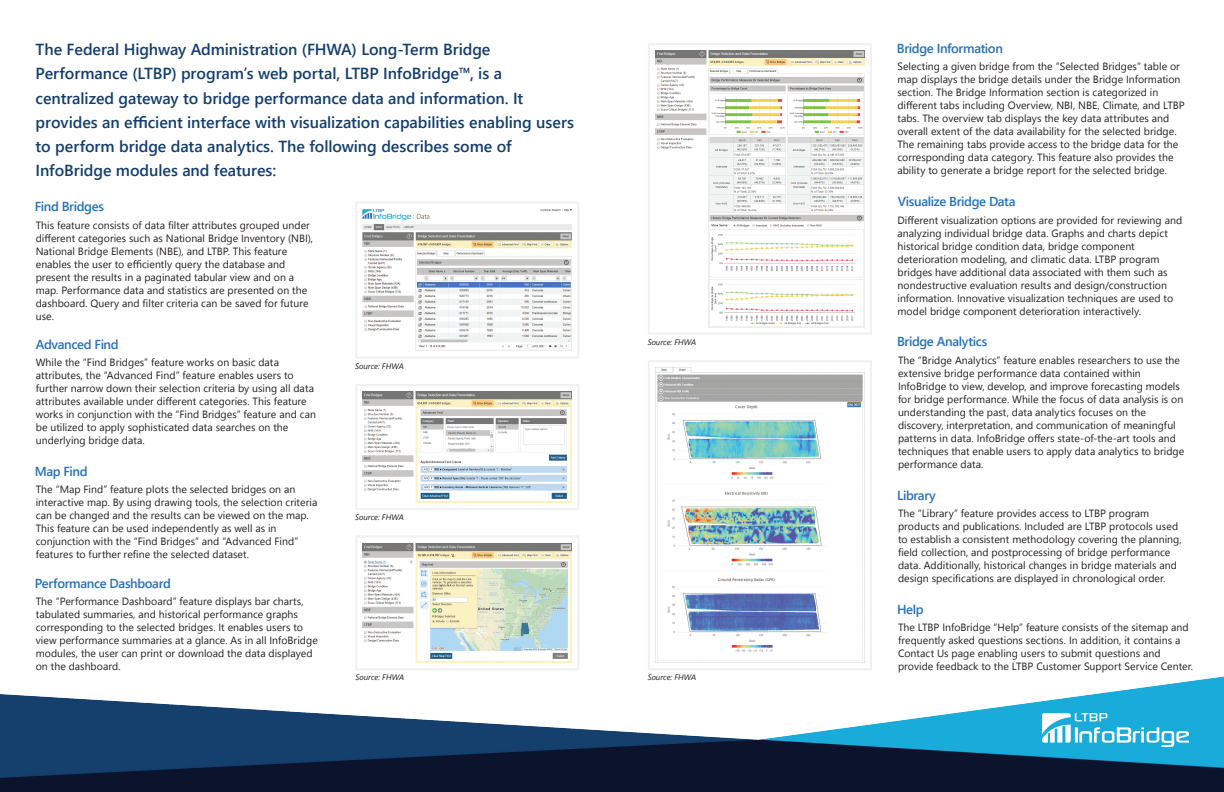
<style>
.page{position:relative;width:1224px;height:792px;background:#fff}
.page>*{position:absolute;margin:0;border:0;box-sizing:border-box;transform-origin:0 0}
.t1{font:600 16px/24.3px "Segoe UI";letter-spacing:-.005em;color:#143e6f}
.t2{font:600 13px "Segoe UI";letter-spacing:-.03em;color:#2570b8}
.t3{font:10.5px/13px "Segoe UI";color:#231f20}
.t4{font:italic 8px "Segoe UI";color:#231f20}
</style>
<div class="page">
<div style="left:355px;top:202px;width:224px;height:157px;border:2px solid #eff0f0"></div>
<div style="left:355px;top:384px;width:224px;height:126px;border:2px solid #eff0f0"></div>
<img style="left:363px;top:543px;width:209px;height:120px">
<div style="left:355px;top:535px;width:224px;height:135px;border:2px solid #eff0f0"></div>
<img style="left:363px;top:210px;width:209px;height:141px">
<img style="left:363px;top:392px;width:209px;height:110px">
<img style="left:655px;top:51px;width:209px;height:276px">
<div style="left:648px;top:43px;width:224px;height:292px;border:2px solid #eff0f0"></div>
<img style="left:655px;top:368px;width:209px;height:295px">
<div style="left:648px;top:360px;width:224px;height:310px;border:2px solid #eff0f0"></div>
<img style="left:0;top:676px;width:1224px;height:116px">
<img style="left:1043px;top:714px;width:146px;height:33px">
<h2 class="t1" style="left:36px;top:37px;width:540px">The Federal Highway Administration (FHWA) Long-Term Bridge Performance (LTBP) program’s web portal, LTBP InfoBridge™, is a centralized gateway to bridge performance data and information. It provides an efficient interface with visualization capabilities enabling users to perform bridge data analytics. The following describes some of InfoBridge modules and features:</h2>
<h3 class="t2" style="left:35px;top:196px;width:71px">Find Bridges</h3>
<p class="t3" style="left:36px;top:218px;width:279px">This feature consists of data filter attributes grouped under different categories such as National Bridge Inventory (NBI), National Bridge Elements (NBE), and LTBP. This feature enables the user to efficiently query the database and present the results in a paginated tabular view and on a map. Performance data and statistics are presented on the dashboard. Query and filter criteria can be saved for future use.</p>
<h3 class="t2" style="left:36px;top:334px;width:84px">Advanced Find</h3>
<p class="t3" style="left:36px;top:356px;width:282px">While the “Find Bridges” feature works on basic data attributes, the “Advanced Find” feature enables users to further narrow down their selection criteria by using all data attributes available under different categories. This feature works in conjunction with the “Find Bridges” feature and can be utilized to apply sophisticated data searches on the underlying bridge data.</p>
<h3 class="t2" style="left:35px;top:461px;width:54px">Map Find</h3>
<p class="t3" style="left:36px;top:483px;width:283px">The “Map Find” feature plots the selected bridges on an interactive map. By using drawing tools, the selection criteria can be changed and the results can be viewed on the map.<br>This feature can be used independently as well as in conjunction with the “Find Bridges” and “Advanced Find” features to further refine the selected dataset.</p>
<h3 class="t2" style="left:35px;top:573px;width:138px">Performance Dashboard</h3>
<p class="t3" style="left:36px;top:595px;width:284px">The “Performance Dashboard” feature displays bar charts, tabulated summaries, and historical performance graphs corresponding to the selected bridges. It enables users to view performance summaries at a glance. As in all InfoBridge modules, the user can print or download the data displayed on the dashboard.</p>
<p class="t4" style="left:355px;top:360px;width:50px">Source: FHWA</p>
<p class="t4" style="left:355px;top:512px;width:50px">Source: FHWA</p>
<p class="t4" style="left:648px;top:336px;width:50px">Source: FHWA</p>
<p class="t4" style="left:356px;top:672px;width:50px">Source: FHWA</p>
<p class="t4" style="left:648px;top:672px;width:50px">Source: FHWA</p>
<h3 class="t2" style="left:897px;top:38px;width:108px">Bridge Information</h3>
<p class="t3" style="left:897px;top:60px;width:289px">Selecting a given bridge from the “Selected Bridges” table or map displays the bridge details under the Bridge Information section. The Bridge Information section is categorized in different tabs including Overview, NBI, NBE, Climate, and LTBP tabs. The overview tab displays the key data attributes and overall extent of the data availability for the selected bridge.<br>The remaining tabs provide access to the bridge data for the corresponding data category. This feature also provides the ability to generate a bridge report for the selected bridge.</p>
<h3 class="t2" style="left:898px;top:191px;width:119px">Visualize Bridge Data</h3>
<p class="t3" style="left:898px;top:213px;width:286px">Different visualization options are provided for reviewing and analyzing individual bridge data. Graphs and charts depict historical bridge condition data, bridge component deterioration modeling, and climatic data. LTBP program bridges have additional data associated with them such as nondestructive evaluation results and design/construction information. Innovative visualization techniques are used to model bridge component deterioration interactively.</p>
<h3 class="t2" style="left:897px;top:331px;width:92px">Bridge Analytics</h3>
<p class="t3" style="left:898px;top:353px;width:288px">The “Bridge Analytics” feature enables researchers to use the extensive bridge performance data contained within InfoBridge to view, develop, and improve forecasting models for bridge performance. While the focus of data analysis is on understanding the past, data analytics focuses on the discovery, interpretation, and communication of meaningful patterns in data. InfoBridge offers state-of-the-art tools and techniques that enable users to apply data analytics to bridge performance data.</p>
<h3 class="t2" style="left:897px;top:485px;width:40px">Library</h3>
<p class="t3" style="left:898px;top:507px;width:285px">The “Library” feature provides access to LTBP program products and publications. Included are LTBP protocols used to establish a consistent methodology covering the planning, field collection, and postprocessing of bridge performance data. Additionally, historical changes in bridge materials and design specifications are displayed in chronological order.</p>
<h3 class="t2" style="left:897px;top:599px;width:28px">Help</h3>
<p class="t3" style="left:898px;top:621px;width:297px">The LTBP InfoBridge “Help” feature consists of the sitemap and frequently asked questions sections. In addition, it contains a Contact Us page enabling users to submit questions and provide feedback to the LTBP Customer Support Service Center.</p>
</div>
